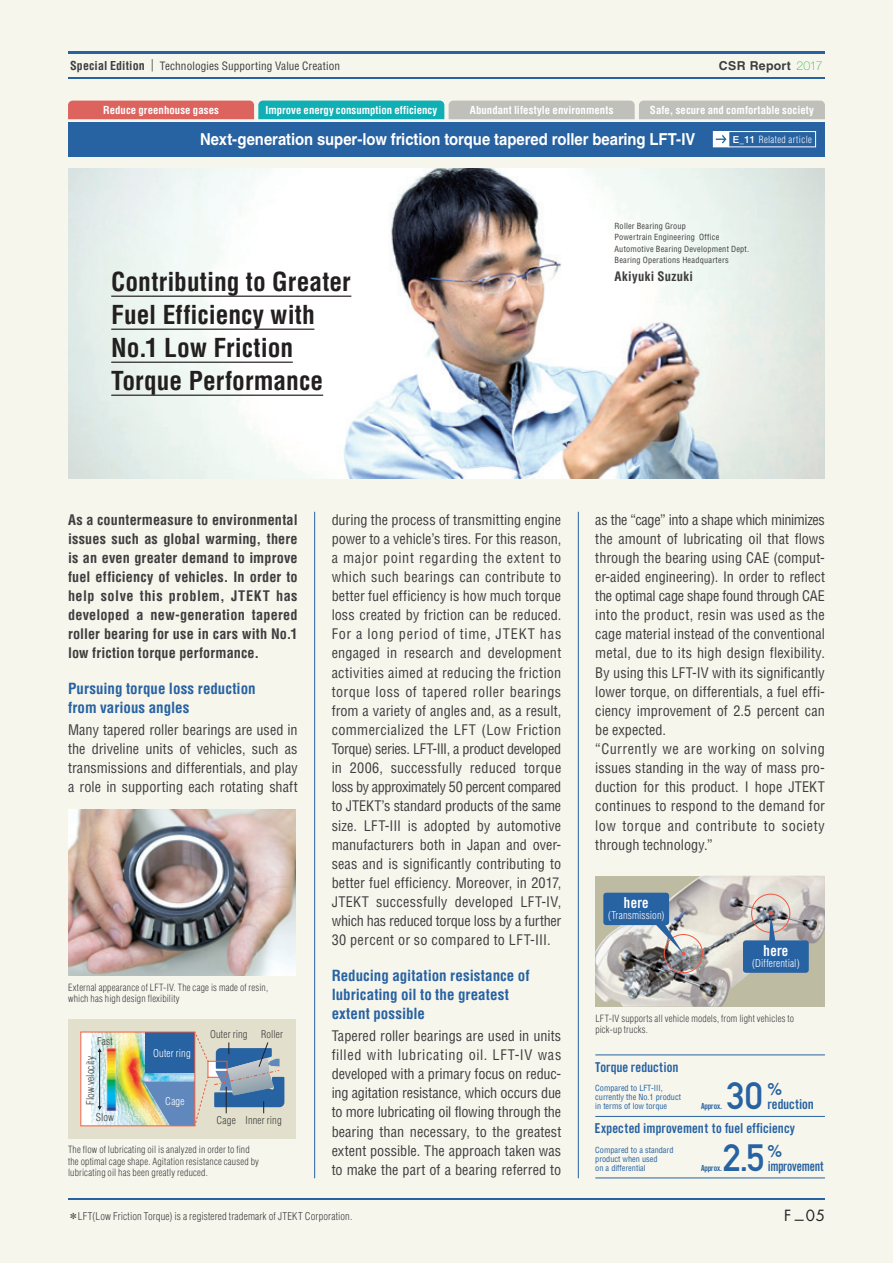
<style>
.page{position:relative;width:893px;height:1263px;background:#f7f6ed}
.page>*{position:absolute;margin:0;border:0;box-sizing:border-box;transform-origin:0 0}
.t1{font:37.5px "DIN Mittelschrift Alternate";color:#2762a2}
.t2{font:700 condensed 25.5px/33px "Helvetica";color:#231f20}
.t3{font:700 16.5px "Helvetica";letter-spacing:-.005em;color:#fff;scale:.9 1}
.t4{font:16.5px "Commerce Black SSK";color:#2762a2}
.t5{font:700 condensed 15px/19.2px "Helvetica";color:#2762a2}
.t6{font:15px "Commerce Black Cond SSK";letter-spacing:.04em;color:#fff}
.t7{font:15px "Futura";color:#231f20}
.t8{font:condensed 14.25px/19px "Helvetica";letter-spacing:.005em;color:#3e3e3f;text-align:justify}
.t9{font:700 condensed 14.25px/19px "Helvetica";letter-spacing:.01em;color:#3e3e3f;text-align:justify}
.t10{font:13.5px "Commerce Black Cond SSK";letter-spacing:.005em;color:#2762a2}
.t11{font:13.5px "Commerce Black Cond SSK";letter-spacing:-.015em;color:#2762a2;scale:.9 1}
.t12{font:700 condensed 12.75px "Helvetica";letter-spacing:.025em;color:#3e3e3f}
.t13{font:700 12.3px "Helvetica";letter-spacing:.03em;color:#3e3e3f}
.t14{font:condensed 11.25px "Helvetica";letter-spacing:.01em;color:#3e3e3f}
.t15{font:700 condensed 10.8px "Helvetica";letter-spacing:.005em;color:#fff}
.t16{font:300 condensed 10.5px "Helvetica";letter-spacing:.015em;color:#3e3e3f}
.t17{font:300 condensed 10.5px "Helvetica";letter-spacing:.015em;color:#fff}
.t18{font:300 condensed 9.75px/11.2px "Helvetica";letter-spacing:.015em;color:#3e3e3f}
.t19{font:300 condensed 9.75px "Helvetica";letter-spacing:.045em;color:#fff}
.t20{font:condensed 8.25px/9px "Helvetica";color:#2762a2}
.t21{font:condensed 8.25px/11.2px "Helvetica";letter-spacing:.03em;color:#3e3e3f}
.t22{font:8.25px "Commerce Black Cond SSK";letter-spacing:-.01em;color:#2762a2}
.s1{font-weight:700;font-size:12px}
.s2{font-family:"Koburina Go Std N W6";font-stretch:normal;font-size:12.75px}
.s3{font-family:"Helvetica Neue";font-weight:100;color:#3ab54a}
.s4{font-family:"Midashi Go Pro MB31";font-weight:400;font-stretch:normal;font-size:9.45px}
.s5{font-family:"Gothic BBB Pro";font-weight:500;font-stretch:normal}
</style>
<div class="page">
<div style="left:68px;top:1019px;width:228px;height:119px;background:#e2e0cc"></div>
<div style="left:81px;top:1032px;width:114px;height:94px;background:#fff"></div>
<img style="left:68px;top:168px;width:757px;height:310px">
<hr style="left:595px;top:1177px;width:230px;height:1px;background:#2762a2">
<hr style="left:595px;top:1116px;width:230px;height:1px;background:#2762a2">
<hr style="left:595px;top:1054px;width:230px;height:1px;background:#2762a2">
<img style="left:595px;top:876px;width:230px;height:131px">
<div style="left:664px;top:934px;width:39px;height:39px;border:1px solid #f0593e;border-radius:50%"></div>
<div style="left:751px;top:894px;width:39px;height:39px;border:1px solid #f0593e;border-radius:50%"></div>
<div style="left:743px;top:940px;width:66px;height:33px;background:#2762a2;border-radius:3px"></div>
<div style="left:603px;top:893px;width:66px;height:32px;background:#2762a2;border-radius:3px"></div>
<svg style="left:769px;top:911px;width:7px;height:30px"></svg>
<svg style="left:656px;top:924px;width:29px;height:32px"></svg>
<img style="left:91px;top:1034px;width:53px;height:90px">
<hr style="left:99px;top:1050px;width:1px;height:57px;background:#231f20">
<svg style="left:98px;top:1048px;width:4px;height:4px"></svg>
<svg style="left:98px;top:1106px;width:4px;height:4px"></svg>
<img style="left:107px;top:1048px;width:8px;height:62px">
<svg style="left:144px;top:1031px;width:140px;height:95px"></svg>
<div style="left:80px;top:1032px;width:115px;height:94px;border:1px solid #f0593e"></div>
<hr style="left:68px;top:51px;width:757px;height:2px;background:#2762a2">
<hr style="left:68px;top:78px;width:757px;height:1px;background:#2762a2">
<div style="left:68px;top:122px;width:757px;height:34px;background:#2762a2"></div>
<hr style="left:578px;top:512px;width:1px;height:666px;background:#2762a2">
<hr style="left:314px;top:512px;width:1px;height:666px;background:#2762a2">
<hr style="left:68px;top:1198px;width:757px;height:1px;background:#2762a2">
<svg style="left:68px;top:101px;width:757px;height:18px;background:#9ca6a3"></svg>
<svg style="left:715px;top:133px;width:1px;height:12px"></svg>
<div style="left:713px;top:131px;width:16px;height:16px;border:1px solid #fff"></div>
<div style="left:728px;top:131px;width:88px;height:16px;border:1px solid #fff"></div>
<svg style="left:716px;top:133px;width:11px;height:12px"></svg>
<hr style="left:111px;top:296px;width:240px;height:1px;background:#231f20">
<hr style="left:111px;top:329px;width:203px;height:1px;background:#231f20">
<hr style="left:111px;top:362px;width:182px;height:1px;background:#231f20">
<hr style="left:111px;top:395px;width:212px;height:1px;background:#231f20">
<img style="left:68px;top:809px;width:228px;height:167px">
<p class="t14" style="left:70px;top:59px;width:271px"><span class="s1">Special Edition</span> <span class="s2">|</span> Technologies Supporting Value Creation</p>
<p class="t13" style="left:719px;top:58px;width:105px">CSR Report <span class="s3">2017</span></p>
<p class="t15" style="left:103px;top:103px;width:117px">Reduce greenhouse gases</p>
<p class="t15" style="left:265px;top:103px;width:173px">Improve energy consumption efficiency</p>
<p class="t15" style="left:470px;top:103px;width:145px">Abundant lifestyle environments</p>
<p class="t15" style="left:650px;top:103px;width:166px">Safe, secure and comfortable society</p>
<p class="t19" style="left:733px;top:133px;width:81px"><span class="s4">E_11</span> Related article</p>
<p class="t3" style="left:200px;top:129px;width:552px">Next-generation super-low friction torque tapered roller bearing LFT-IV</p>
<h2 class="t2" style="left:111px;top:265px;width:241px">Contributing to Greater<br>Fuel Efficiency with<br>No.1 Low Friction<br>Torque Performance</h2>
<p class="t21" style="left:614px;top:220px;width:136px">Roller Bearing Group<br>Powertrain Engineering Office<br>Automotive Bearing Development Dept.<br>Bearing Operations Headquarters</p>
<p class="t12" style="left:614px;top:268px;width:80px">Akiyuki Suzuki</p>
<p class="t9" style="left:68px;top:510px;width:231px">As a countermeasure to environmental issues such as global warming, there is an even greater demand to improve fuel efficiency of vehicles. In order to help solve this problem, JTEKT has developed a new-generation tapered roller bearing for use in cars with No.1 low friction torque performance.</p>
<p class="t5" style="left:68px;top:678px;width:189px">Pursuing torque loss reduction from various angles</p>
<p class="t8" style="left:68px;top:720px;width:231px">Many tapered roller bearings are used in the driveline units of vehicles, such as transmissions and differentials, and play a role in supporting each rotating shaft</p>
<p class="t18" style="left:68px;top:981px;width:202px">External appearance of LFT-IV. The cage is made of resin, which has high design flexibility</p>
<p class="t16" style="left:97px;top:1035px;width:17px">Fast</p>
<p class="t16" style="left:84px;top:1105px;width:51px;rotate:-90deg">Flow velocity</p>
<p class="t16" style="left:96px;top:1111px;width:20px">Slow</p>
<p class="t17" style="left:153px;top:1047px;width:39px">Outer ring</p>
<p class="t17" style="left:165px;top:1095px;width:21px">Cage</p>
<p class="t16" style="left:210px;top:1028px;width:39px">Outer ring</p>
<p class="t16" style="left:261px;top:1028px;width:23px">Roller</p>
<p class="t16" style="left:217px;top:1114px;width:67px">Cage Inner ring</p>
<p class="t18" style="left:68px;top:1144px;width:192px">The flow of lubricating oil is analyzed in order to find the optimal cage shape. Agitation resistance caused by lubricating oil has been greatly reduced.</p>
<p class="t8" style="left:332px;top:509px;width:231px">during the process of transmitting engine power to a vehicle’s tires. For this reason, a major point regarding the extent to which such bearings can contribute to better fuel efficiency is how much torque loss created by friction can be reduced.<br>For a long period of time, JTEKT has engaged in research and development activities aimed at reducing the friction torque loss of tapered roller bearings from a variety of angles and, as a result, commercialized the LFT (Low Friction Torque) series. LFT-III, a product developed in 2006, successfully reduced torque loss by approximately 50 percent compared to JTEKT’s standard products of the same size. LFT-III is adopted by automotive manufacturers both in Japan and over&shy;seas and is significantly contributing to better fuel efficiency. Moreover, in 2017, JTEKT successfully developed LFT-IV, which has reduced torque loss by a further 30 percent or so compared to LFT-III.</p>
<p class="t5" style="left:332px;top:965px;width:200px">Reducing agitation resistance of lubricating oil to the greatest extent possible</p>
<p class="t8" style="left:332px;top:1026px;width:231px">Tapered roller bearings are used in units filled with lubricating oil. LFT-IV was developed with a primary focus on reduc&shy;ing agitation resistance, which occurs due to more lubricating oil flowing through the bearing than necessary, to the greatest extent possible. The approach taken was to make the part of a bearing referred to</p>
<p class="t16" style="left:68px;top:1210px;width:286px"><span class="s5">＊</span>LFT(Low Friction Torque) is a registered trademark of JTEKT Corporation.</p>
<p class="t8" style="left:595px;top:509px;width:231px;text-align:left">as the “cage” into a shape which minimizes the amount of lubricating oil that flows through the bearing using CAE (comput&shy;er-aided engineering). In order to reflect the optimal cage shape found through CAE into the product, resin was used as the cage material instead of the conventional metal, due to its high design flexibility.<br>By using this LFT-IV with its significantly lower torque, on differentials, a fuel effi&shy;ciency improvement of 2.5 percent can be expected.<br>“Currently we are working on solving issues standing in the way of mass pro&shy;duction for this product. I hope JTEKT continues to respond to the demand for low torque and contribute to society through technology.”</p>
<p class="t6" style="left:624px;top:894px;width:26px">here</p>
<p class="t17" style="left:608px;top:909px;width:58px">(Transmission)</p>
<p class="t6" style="left:763px;top:941px;width:26px">here</p>
<p class="t17" style="left:752px;top:957px;width:49px">(Differential)</p>
<p class="t18" style="left:595px;top:1012px;width:200px">LFT-IV supports all vehicle models, from light vehicles to pick-up trucks.</p>
<p class="t10" style="left:595px;top:1058px;width:85px">Torque reduction</p>
<h1 class="t1" style="left:727px;top:1074px;width:37px">30</h1>
<p class="t4" style="left:768px;top:1079px;width:16px">%</p>
<p class="t20" style="left:595px;top:1083px;width:87px">Compared to LFT-III, currently the No.1 product in terms of low torque</p>
<p class="t10" style="left:595px;top:1120px;width:201px">Expected improvement to fuel efficiency</p>
<p class="t10" style="left:768px;top:1096px;width:48px">reduction</p>
<p class="t22" style="left:701px;top:1101px;width:23px">Approx.</p>
<p class="t20" style="left:595px;top:1145px;width:80px">Compared to a standard product when used<br>on a differential</p>
<h1 class="t1" style="left:723px;top:1135px;width:43px">2.5</h1>
<p class="t4" style="left:768px;top:1140px;width:16px">%</p>
<p class="t11" style="left:768px;top:1157px;width:64px">improvement</p>
<p class="t22" style="left:701px;top:1162px;width:23px">Approx.</p>
<p class="t7" style="left:784px;top:1205px;width:42px">F_05</p>
</div>
